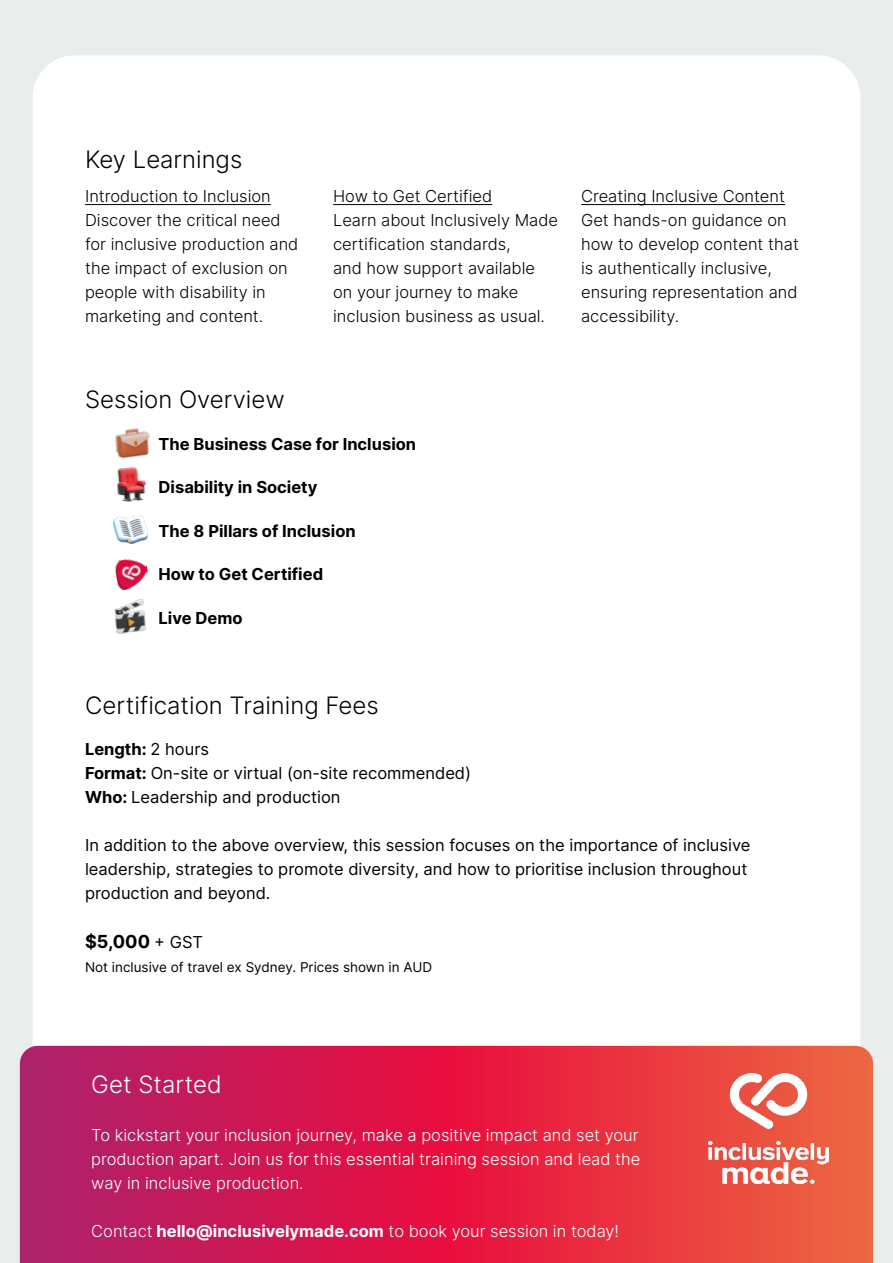
<style>
.page{position:relative;width:893px;height:1263px;background:#e9edeb}
.page>*{position:absolute;margin:0;border:0;box-sizing:border-box;transform-origin:0 0}
.t1{font:24px "Inter Light BETA";color:#000}
.t2{font:24px "Inter Light BETA";color:#fff}
.t3{font:700 18px "Inter";color:#000}
.t4{font:16.5px/24px "Inter Light BETA";color:#000}
.t5{font:16.5px/24px "Inter";color:#000}
.t6{font:16.5px/24px "Inter Light BETA";color:#fff;text-align:justify}
.t7{font:700 16.5px "Inter";color:#000}
.t8{font:13.5px "Inter";color:#000}
.s1{font-weight:400}
.s2{font-weight:700}
.s3{font-weight:400;font-size:16.5px}
.s4{font-family:"Inter";font-weight:700}
</style>
<div class="page">
<div style="left:33px;top:55px;width:827px;height:991px;background:#fff"></div>
<hr style="left:85px;top:204px;width:186px;height:1px;background:#000">
<hr style="left:333px;top:204px;width:159px;height:1px;background:#000">
<hr style="left:581px;top:204px;width:204px;height:1px;background:#000">
<svg style="left:20px;top:1046px;width:853px;height:217px;background:#d9264b"></svg>
<img style="left:709px;top:1073px;width:120px;height:110px">
<img style="left:94px;top:407px;width:73px;height:74px">
<img style="left:105px;top:458px;width:54px;height:53px">
<img style="left:105px;top:503px;width:52px;height:53px">
<img style="left:114px;top:556px;width:36px;height:34px">
<img style="left:104px;top:590px;width:53px;height:53px">
<p class="t1" style="left:85px;top:142px;width:159px">Key Learnings</p>
<h3 class="t4" style="left:85px;top:184px;width:187px">Introduction to Inclusion</h3>
<h3 class="t4" style="left:85px;top:208px;width:215px">Discover the critical need for inclusive production and the impact of exclusion on people with disability in marketing and content.</h3>
<h3 class="t4" style="left:333px;top:184px;width:161px">How to Get Certified</h3>
<h3 class="t4" style="left:333px;top:208px;width:226px">Learn about Inclusively Made certification standards,<br>and how support available on your journey to make inclusion business as usual.</h3>
<h3 class="t4" style="left:581px;top:184px;width:205px">Creating Inclusive Content</h3>
<h3 class="t4" style="left:581px;top:208px;width:219px">Get hands-on guidance on how to develop content that is authentically inclusive, ensuring representation and accessibility.</h3>
<h3 class="t1" style="left:85px;top:382px;width:201px">Session Overview</h3>
<h3 class="t7" style="left:159px;top:432px;width:259px">The Business Case for Inclusion</h3>
<h3 class="t7" style="left:159px;top:475px;width:160px">Disability in Society</h3>
<h3 class="t7" style="left:159px;top:519px;width:199px">The 8 Pillars of Inclusion</h3>
<h3 class="t7" style="left:159px;top:562px;width:166px">How to Get Certified</h3>
<h3 class="t7" style="left:159px;top:606px;width:85px">Live Demo</h3>
<p class="t1" style="left:85px;top:688px;width:295px">Certification Training Fees</p>
<h3 class="t7" style="left:85px;top:736px;width:126px">Length: <span class="s1">2 hours</span></h3>
<h3 class="t5" style="left:85px;top:760px;width:388px"><span class="s2">Format:</span> On-site or virtual (on-site recommended)</h3>
<h3 class="t5" style="left:85px;top:784px;width:257px"><span class="s2">Who:</span> Leadership and production</h3>
<h3 class="t5" style="left:85px;top:832px;width:667px">In addition to the above overview, this session focuses on the importance of inclusive leadership, strategies to promote diversity, and how to prioritise inclusion throughout production and beyond.</h3>
<h3 class="t3" style="left:85px;top:928px;width:120px">$5,000 <span class="s3">+ GST</span></h3>
<h3 class="t8" style="left:85px;top:957px;width:349px">Not inclusive of travel ex Sydney. Prices shown in AUD</h3>
<h3 class="t2" style="left:91px;top:1068px;width:132px">Get Started</h3>
<h3 class="t6" style="left:91px;top:1123px;width:551px">To kickstart your inclusion journey, make a positive impact and set your production apart. Join us for this essential training session and lead the way in inclusive production.</h3>
<h3 class="t6" style="left:91px;top:1219px;width:529px">Contact <span class="s4">hello@inclusivelymade.com</span> to book your session in today!</h3>
</div>
